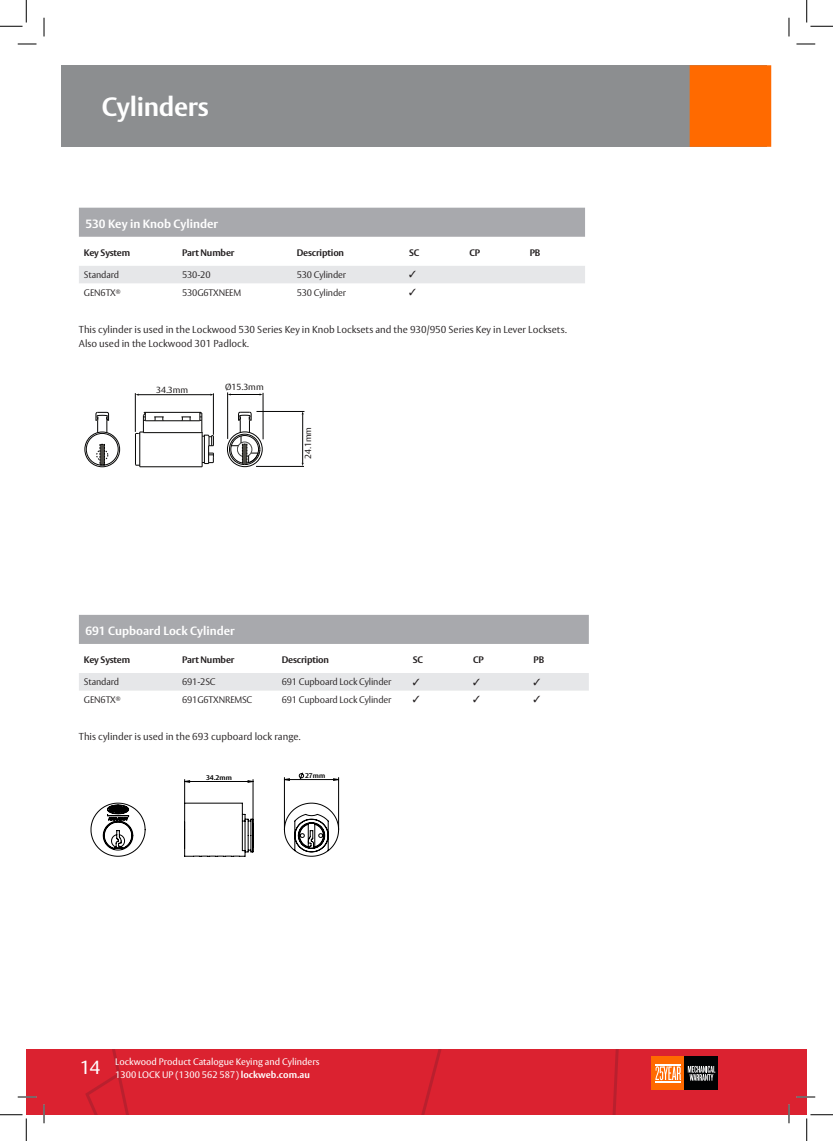
<style>
.page{position:relative;width:833px;height:1141px;background:#fff}
.page>*{position:absolute;margin:0;border:0;box-sizing:border-box;transform-origin:0 0}
.Cover_Head1{font:700 26.25px "ASSA Vesta";letter-spacing:-.01em;color:#fff}
.t1{font:18.75px "ASSA Vesta";color:#fff}
.Body_Copy__Black_9_5{font:700 11.88px "ASSA Vesta";color:#fff}
.Body{font:300 10px/14px "ASSA Vesta";color:#231f20}
.Table_Body{font:300 9.38px "ASSA Vesta";letter-spacing:-.015em;color:#231f20}
.t2{font:9.38px/12.5px "ASSA Vesta";color:#fff}
.Table_H2{font:700 9.38px "ASSA Vesta";letter-spacing:-.015em;color:#231f20}
.t3{font:8.75px "ASSA Vesta";color:#211e1e}
.t4{font:7.88px "ASSA Vesta";letter-spacing:-.02em;color:#050504}
.t5{font:700 6.75px "ASSA Vesta";color:#000}
.s1{font-weight:700}
</style>
<div class="page">
<div style="left:26px;top:1049px;width:761px;height:65px;background:#db2230"></div>
<svg style="left:91px;top:1049px;width:31px;height:28px"></svg>
<div style="left:651px;top:1056px;width:33px;height:33px;background:#ff6a00"></div>
<div style="left:684px;top:1056px;width:33px;height:33px;background:#010203"></div>
<svg style="left:687px;top:1065px;width:28px;height:15px"></svg>
<svg style="left:655px;top:1064px;width:25px;height:15px"></svg>
<hr style="left:655px;top:1080px;width:25px;height:2px;background:#fff">
<div style="left:62px;top:65px;width:704px;height:82px;background:#8c8e90"></div>
<div style="left:689px;top:65px;width:81px;height:82px;background:#ff6a00"></div>
<div style="left:84px;top:431px;width:36px;height:36px;border:1px solid #050504;border-radius:50%"></div>
<hr style="left:144px;top:412px;width:57px;height:1px;background:#050504">
<hr style="left:202px;top:432px;width:1px;height:34px;background:#050504">
<hr style="left:145px;top:420px;width:55px;height:1px;background:#050504">
<hr style="left:143px;top:432px;width:59px;height:1px;background:#050504">
<svg style="left:181px;top:416px;width:10px;height:5px"></svg>
<svg style="left:154px;top:416px;width:10px;height:5px"></svg>
<svg style="left:199px;top:412px;width:15px;height:52px"></svg>
<hr style="left:140px;top:466px;width:62px;height:1px;background:#050504">
<hr style="left:139px;top:432px;width:1px;height:34px;background:#050504">
<svg style="left:134px;top:412px;width:12px;height:23px"></svg>
<hr style="left:135px;top:434px;width:1px;height:30px;background:#050504">
<svg style="left:95px;top:411px;width:14px;height:21px"></svg>
<div style="left:229px;top:434px;width:31px;height:31px;border:1px solid #050504;border-radius:50%"></div>
<div style="left:230px;top:435px;width:29px;height:28px;border:1px solid #050504;border-radius:50%"></div>
<hr style="left:135px;top:393px;width:1px;height:39px;background:#050504">
<hr style="left:213px;top:393px;width:1px;height:42px;background:#050504">
<hr style="left:230px;top:394px;width:30px;height:1px;background:#050504">
<hr style="left:138px;top:394px;width:73px;height:1px;background:#050504">
<div style="left:227px;top:431px;width:35px;height:36px;border:1px solid #050504;border-radius:50%"></div>
<svg style="left:231px;top:411px;width:29px;height:52px"></svg>
<div style="left:96px;top:449px;width:12px;height:11px;border:1px dashed #050504;border-radius:50%"></div>
<hr style="left:100px;top:444px;width:4px;height:21px;background:#4f4d47">
<div style="left:100px;top:444px;width:5px;height:21px;border:1px dashed #050504"></div>
<div style="left:86px;top:433px;width:32px;height:32px;border:1px solid #050504;border-radius:50%"></div>
<div style="left:242px;top:444px;width:5px;height:20px;background:#4f4d47"></div>
<div style="left:242px;top:443px;width:5px;height:22px;border:1px dashed #050504"></div>
<hr style="left:227px;top:392px;width:1px;height:47px;background:#050504">
<hr style="left:262px;top:393px;width:1px;height:46px;background:#050504">
<hr style="left:256px;top:411px;width:48px;height:1px;background:#050504">
<hr style="left:302px;top:413px;width:1px;height:50px;background:#050504">
<hr style="left:256px;top:466px;width:48px;height:1px;background:#050504">
<hr style="left:284px;top:777px;width:1px;height:52px;background:#000">
<hr style="left:338px;top:777px;width:1px;height:52px;background:#000">
<svg style="left:284px;top:772px;width:55px;height:8px"></svg>
<svg style="left:91px;top:802px;width:54px;height:54px"></svg>
<svg style="left:184px;top:779px;width:70px;height:77px"></svg>
<svg style="left:283px;top:802px;width:56px;height:54px"></svg>
<div style="left:79px;top:208px;width:505px;height:29px;background:#a8a9ad"></div>
<div style="left:79px;top:614px;width:509px;height:30px;background:#a8a9ad"></div>
<svg style="left:18px;top:43px;width:18px;height:2px"></svg>
<svg style="left:796px;top:43px;width:18px;height:2px"></svg>
<svg style="left:18px;top:1096px;width:18px;height:1px"></svg>
<svg style="left:43px;top:18px;width:2px;height:18px"></svg>
<svg style="left:43px;top:1104px;width:2px;height:19px"></svg>
<svg style="left:788px;top:18px;width:1px;height:18px"></svg>
<svg style="left:0;top:0;width:27px;height:27px"></svg>
<svg style="left:0;top:1114px;width:27px;height:26px"></svg>
<svg style="left:806px;top:0;width:26px;height:27px"></svg>
<svg style="left:787px;top:1049px;width:45px;height:91px"></svg>
<div style="left:79px;top:266px;width:505px;height:17px;background:#e6e7e9"></div>
<div style="left:79px;top:673px;width:509px;height:18px;background:#e6e7e9"></div>
<p class="Cover_Head1" style="left:102px;top:91px;width:108px">Cylinders</p>
<p class="Body_Copy__Black_9_5" style="left:85px;top:216px;width:134px">530 Key in Knob Cylinder</p>
<p class="Table_H2" style="left:84px;top:247px;width:48px">Key System</p>
<p class="Table_H2" style="left:182px;top:247px;width:54px">Part Number</p>
<p class="Table_H2" style="left:296px;top:247px;width:49px">Description</p>
<p class="Table_H2" style="left:409px;top:247px;width:12px">SC</p>
<p class="Table_H2" style="left:469px;top:247px;width:12px">CP</p>
<p class="Table_H2" style="left:529px;top:247px;width:12px">PB</p>
<p class="Table_Body" style="left:84px;top:269px;width:37px">Standard</p>
<p class="Table_Body" style="left:182px;top:269px;width:30px">530-20</p>
<p class="Table_Body" style="left:296px;top:269px;width:51px">530 Cylinder</p>
<p class="Table_Body" style="left:84px;top:287px;width:38px">GEN6TX<sup>®</sup></p>
<p class="Table_Body" style="left:182px;top:287px;width:61px">530G6TXNEEM</p>
<p class="Table_Body" style="left:296px;top:287px;width:51px">530 Cylinder</p>
<p class="Body" style="left:79px;top:323px;width:489px">This cylinder is used in the Lockwood 530 Series Key in Knob Locksets and the 930/950 Series Key in Lever Locksets.<br>Also used in the Lockwood 301 Padlock.</p>
<p class="t4" style="left:295px;top:270px;width:69px">680 CAM ASSEMBLY</p>
<p class="t3" style="left:156px;top:384px;width:34px">34.3mm</p>
<p class="t3" style="left:225px;top:382px;width:40px">Ø15.3mm</p>
<p class="t3" style="left:303px;top:459px;width:34px;rotate:-90deg">24.1mm</p>
<p class="Body_Copy__Black_9_5" style="left:85px;top:623px;width:151px">691 Cupboard Lock Cylinder</p>
<p class="Table_H2" style="left:84px;top:654px;width:48px">Key System</p>
<p class="Table_H2" style="left:182px;top:654px;width:54px">Part Number</p>
<p class="Table_H2" style="left:281px;top:654px;width:49px">Description</p>
<p class="Table_H2" style="left:412px;top:654px;width:12px">SC</p>
<p class="Table_H2" style="left:473px;top:654px;width:12px">CP</p>
<p class="Table_H2" style="left:533px;top:654px;width:12px">PB</p>
<p class="Table_Body" style="left:84px;top:676px;width:37px">Standard</p>
<p class="Table_Body" style="left:182px;top:676px;width:35px">691-2SC</p>
<p class="Table_Body" style="left:281px;top:676px;width:111px">691 Cupboard Lock Cylinder</p>
<p class="Table_Body" style="left:84px;top:694px;width:38px">GEN6TX<sup>®</sup></p>
<p class="Table_Body" style="left:182px;top:694px;width:72px">691G6TXNREMSC</p>
<p class="Table_Body" style="left:281px;top:694px;width:111px">691 Cupboard Lock Cylinder</p>
<p class="Body" style="left:79px;top:730px;width:223px">This cylinder is used in the 693 cupboard lock range.</p>
<p class="t3" style="left:277px;top:667px;width:34px;rotate:-90deg">24.0mm</p>
<p class="t5" style="left:206px;top:773px;width:27px">34.2mm</p>
<p class="t5" style="left:305px;top:771px;width:22px">27mm</p>
<h2 class="t1" style="left:80px;top:1055px;width:22px">14</h2>
<p class="t2" style="left:115px;top:1056px;width:206px">Lockwood Product Catalogue Keying and Cylinders<br>1300 LOCK UP (1300 562 587) <span class="s1">lockweb.com.au</span></p>
</div>
